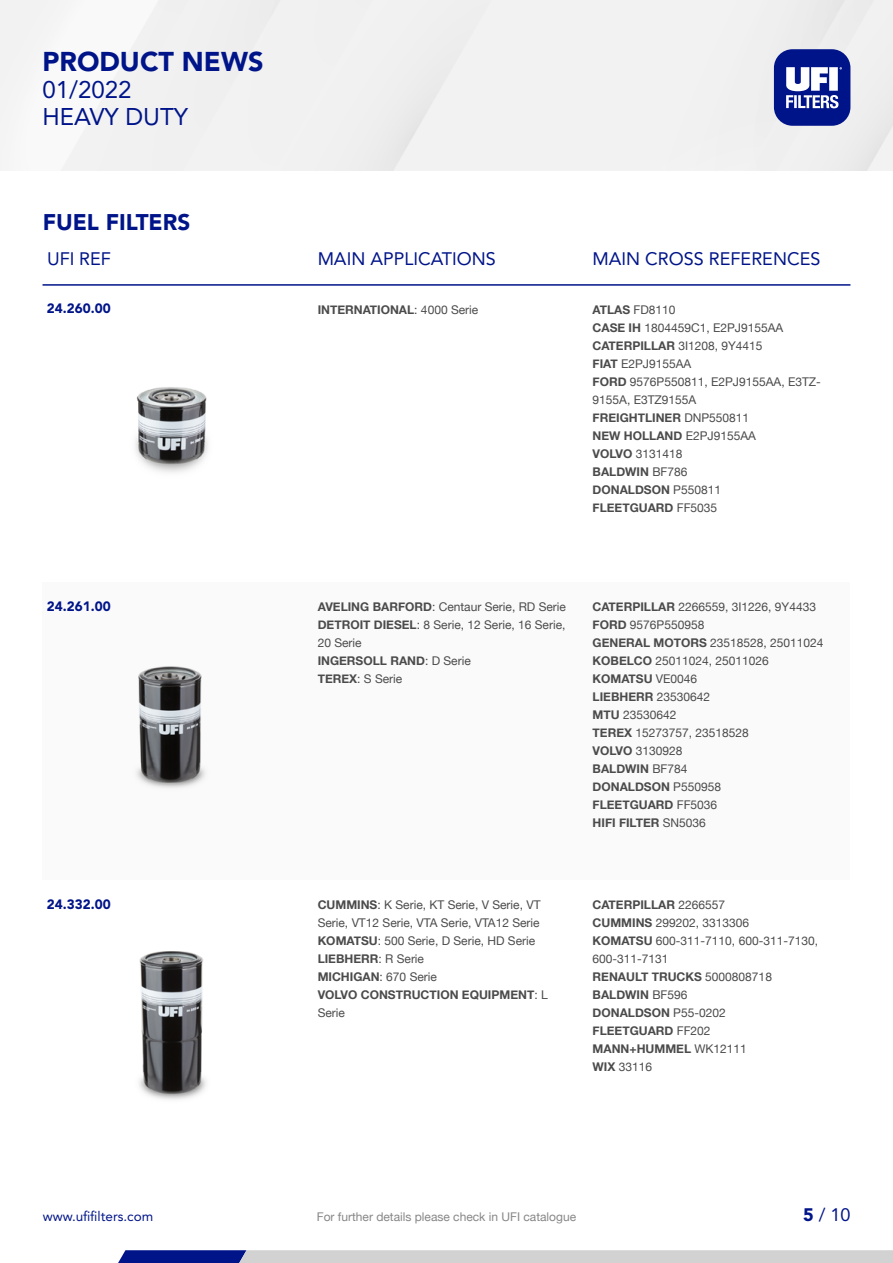
<style>
.page{position:relative;width:893px;height:1263px;background:#fff}
.page>*{position:absolute;margin:0;border:0;box-sizing:border-box;transform-origin:0 0}
.t1{font:900 27px "Avenir LT Std";color:#001489}
.t2{font:24px/27px "Avenir LT Std";color:#001489}
.t3{font:900 22.5px "Avenir LT Std";color:#001489}
.t4{font:18px "Avenir LT Std";color:#001489}
.t5{font:900 13.5px "Avenir LT Std";color:#001489}
.t6{font:13.5px "Avenir LT Std";color:#001489}
.t7{font:12px/18px "Helvetica Neue";color:#4b4b4b}
.t8{font:12px "Helvetica Neue";color:#878787}
.t9{font:700 12px "Helvetica Neue";color:#4b4b4b}
.s1{font-weight:400}
.s2{font-weight:700}
.s3{font-weight:900}
</style>
<div class="page">
<div style="left:43px;top:583px;width:807px;height:297px;background:#f5f5f5"></div>
<img style="left:135px;top:387px;width:73px;height:86px">
<img style="left:138px;top:666px;width:66px;height:121px">
<img style="left:139px;top:951px;width:67px;height:149px">
<svg style="left:774px;top:49px;width:76px;height:77px"></svg>
<svg style="left:118px;top:1250px;width:775px;height:13px"></svg>
<hr style="left:43px;top:284px;width:807px;height:2px;background:#001489">
<h1 class="t1" style="left:43px;top:45px;width:222px">PRODUCT NEWS</h1>
<h2 class="t2" style="left:43px;top:76px;width:147px">01/2022<br>HEAVY DUTY</h2>
<h3 class="t3" style="left:43px;top:208px;width:149px">FUEL FILTERS</h3>
<h3 class="t4" style="left:47px;top:248px;width:65px">UFI REF</h3>
<h3 class="t4" style="left:318px;top:248px;width:180px">MAIN APPLICATIONS</h3>
<h3 class="t4" style="left:593px;top:248px;width:229px">MAIN CROSS REFERENCES</h3>
<p class="t5" style="left:47px;top:300px;width:65px">24.260.00</p>
<p class="t9" style="left:318px;top:300px;width:162px">INTERNATIONAL<span class="s1">: 4000 Serie</span></p>
<p class="t7" style="left:593px;top:301px;width:230px"><span class="s2">ATLAS</span> FD8110<br><span class="s2">CASE IH</span> 1804459C1, E2PJ9155AA<br><span class="s2">CATERPILLAR</span> 3I1208, 9Y4415<br><span class="s2">FIAT</span> E2PJ9155AA<br><span class="s2">FORD</span> 9576P550811, E2PJ9155AA, E3TZ-<br>9155A, E3TZ9155A<br><span class="s2">FREIGHTLINER</span> DNP550811<br><span class="s2">NEW HOLLAND</span> E2PJ9155AA<br><span class="s2">VOLVO</span> 3131418<br><span class="s2">BALDWIN</span> BF786<br><span class="s2">DONALDSON</span> P550811<br><span class="s2">FLEETGUARD</span> FF5035</p>
<p class="t5" style="left:47px;top:598px;width:65px">24.261.00</p>
<p class="t7" style="left:318px;top:599px;width:250px"><span class="s2">AVELING BARFORD</span>: Centaur Serie, RD Serie<br><span class="s2">DETROIT DIESEL</span>: 8 Serie, 12 Serie, 16 Serie,<br>20 Serie<br><span class="s2">INGERSOLL RAND</span>: D Serie<br><span class="s2">TEREX</span>: S Serie</p>
<p class="t7" style="left:593px;top:599px;width:232px"><span class="s2">CATERPILLAR</span> 2266559, 3I1226, 9Y4433<br><span class="s2">FORD</span> 9576P550958<br><span class="s2">GENERAL MOTORS</span> 23518528, 25011024<br><span class="s2">KOBELCO</span> 25011024, 25011026<br><span class="s2">KOMATSU</span> VE0046<br><span class="s2">LIEBHERR</span> 23530642<br><span class="s2">MTU</span> 23530642<br><span class="s2">TEREX</span> 15273757, 23518528<br><span class="s2">VOLVO</span> 3130928<br><span class="s2">BALDWIN</span> BF784<br><span class="s2">DONALDSON</span> P550958<br><span class="s2">FLEETGUARD</span> FF5036<br><span class="s2">HIFI FILTER</span> SN5036</p>
<p class="t5" style="left:47px;top:896px;width:65px">24.332.00</p>
<p class="t7" style="left:318px;top:896px;width:232px"><span class="s2">CUMMINS</span>: K Serie, KT Serie, V Serie, VT<br>Serie, VT12 Serie, VTA Serie, VTA12 Serie<br><span class="s2">KOMATSU</span>: 500 Serie, D Serie, HD Serie<br><span class="s2">LIEBHERR</span>: R Serie<br><span class="s2">MICHIGAN</span>: 670 Serie<br><span class="s2">VOLVO CONSTRUCTION EQUIPMENT</span>: L<br>Serie</p>
<p class="t7" style="left:593px;top:896px;width:227px"><span class="s2">CATERPILLAR</span> 2266557<br><span class="s2">CUMMINS</span> 299202, 3313306<br><span class="s2">KOMATSU</span> 600-311-7110, 600-311-7130,<br>600-311-7131<br><span class="s2">RENAULT TRUCKS</span> 5000808718<br><span class="s2">BALDWIN</span> BF596<br><span class="s2">DONALDSON</span> P55-0202<br><span class="s2">FLEETGUARD</span> FF202<br><span class="s2">MANN+HUMMEL</span> WK12111<br><span class="s2">WIX</span> 33116</p>
<p class="t6" style="left:43px;top:1208px;width:112px">www.ufifilters.com</p>
<p class="t8" style="left:317px;top:1208px;width:261px">For further details please check in UFI catalogue</p>
<h3 class="t4" style="left:803px;top:1204px;width:49px"><span class="s3">5</span> / 10</h3>
</div>
